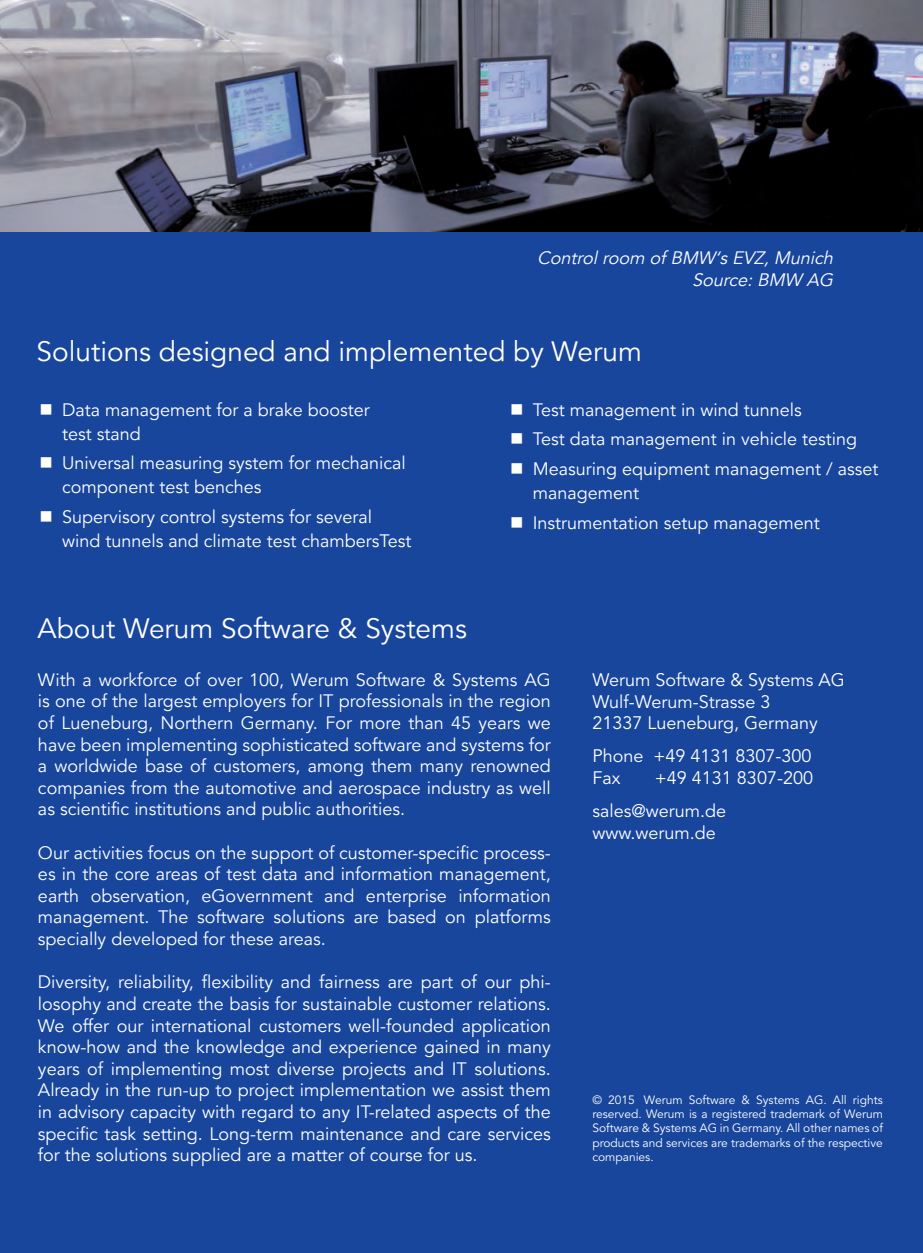
<style>
.page{position:relative;width:923px;height:1253px;background:#fff}
.page>*{position:absolute;margin:0;border:0;box-sizing:border-box;transform-origin:0 0}
.t1{font:28px "Avenir 45";color:#fff}
.t2{font:18px/21.6px "Avenir 45";color:#fff}
.t3{font:18px/21.6px "Avenir";color:#fff}
.t4{font:italic 18px/22px "Avenir 45";color:#fff;text-align:right}
.t5{font:12px/14.4px "Avenir";color:#fff;text-align:justify}
</style>
<div class="page">
<div style="left:0;top:0;width:923px;height:1252px;background:#18469d"></div>
<img style="left:0;top:0;width:923px;height:232px">
<p class="t4" style="left:537px;top:247px;width:302px">Controlroom of BMW‘sEVZ,Munich<br>Source:BMW AG</p>
<h1 class="t1" style="left:37px;top:335px;width:607px">Solutions designed and implemented by Werum</h1>
<p class="t2" style="left:62px;top:398px;width:309px;line-height:24px">Data management for a brake booster test stand</p>
<p class="t2" style="left:62px;top:451px;width:345px;line-height:24px">Universal measuring system for mechanical component test benches</p>
<p class="t2" style="left:62px;top:505px;width:351px;line-height:24px">Supervisory control systems for several wind tunnels and climate test chambersTest</p>
<p class="t2" style="left:533px;top:395px;width:347px;line-height:29.6px">Test management in wind tunnels<br>Test data management in vehicle testing<br>Measuring equipment management / asset</p>
<p class="t2" style="left:533px;top:478px;width:289px;line-height:29.6px">management<br>Instrumentation setup management</p>
<h1 class="t1" style="left:38px;top:612px;width:431px">About Werum Software &amp; Systems</h1>
<p class="t2" style="left:38px;top:669px;width:514px;text-align:justify">With a workforce of over 100, Werum Software &amp; Systems AG is one of the largest employers for IT professionals in the region of Lueneburg, Northern Germany. For more than 45 years we have been implementing sophisticated software and systems for a worldwide base of customers, among them many renowned companies from the automotive and aerospace industry as well as scientific institutions and public authorities.</p>
<p class="t2" style="left:38px;top:842px;width:514px;text-align:justify">Our activities focus on the support of customer-specific process&shy;es in the core areas of test data and information management, earth observation, eGovernment and enterprise information management. The software solutions are based on platforms specially developed for these areas.</p>
<p class="t2" style="left:38px;top:971px;width:514px;text-align:justify">Diversity, reliability, flexibility and fairness are part of our phi&shy;losophy and create the basis for sustainable customer relations.<br>We offer our international customers well-founded application know-how and the knowledge and experience gained in many years of implementing most diverse projects and IT solutions.<br>Already in the run-up to project implementation we assist them in advisory capacity with regard to any IT-related aspects of the specific task setting. Long-term maintenance and care services for the solutions supplied are a matter of course for us.</p>
<p class="t3" style="left:592px;top:669px;width:254px">Werum Software &amp; Systems AG<br>Wulf-Werum-Strasse 3<br>21337 Lueneburg, Germany</p>
<p class="t3" style="left:592px;top:746px;width:221px">Phone +49 4131 8307-300<br>Fax</p>
<p class="t3" style="left:592px;top:761px;width:222px;line-height:33px;text-indent:63px">+49 4131 8307-200 sales@werum.de</p>
<p class="t3" style="left:592px;top:822px;width:125px">www.werum.de</p>
<p class="t5" style="left:592px;top:1092px;width:292px">© 2015 Werum Software &amp; Systems AG. All rights reserved. Werum is a registered trademark of Werum Software &amp; Systems AG in Germany. All other names of products and services are trademarks of the respective companies.</p>
</div>
